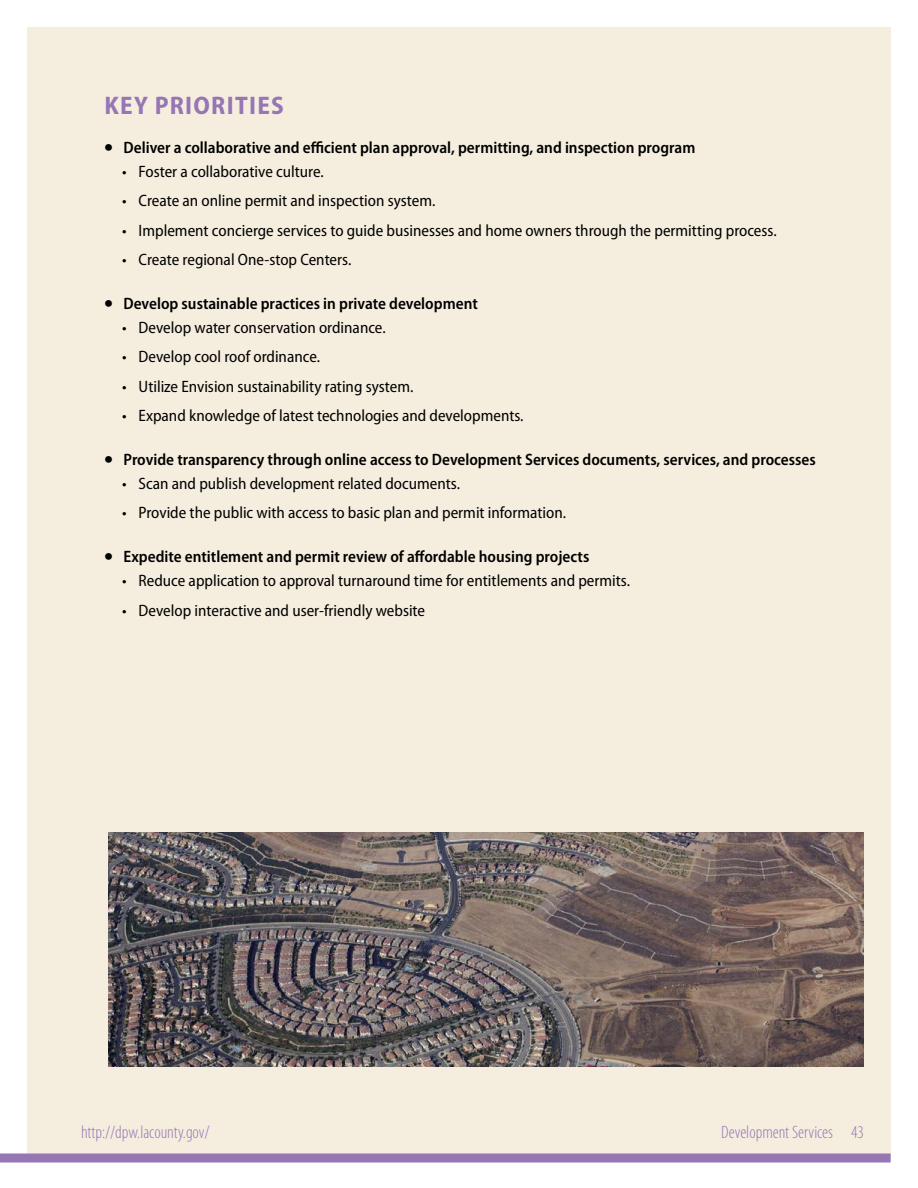
<style>
.page{position:relative;width:918px;height:1188px;background:#fff}
.page>*{position:absolute;margin:0;border:0;box-sizing:border-box;transform-origin:0 0}
.t1{font:700 semi-condensed 25.5px "Myriad Pro";letter-spacing:.05em;color:#9676b5}
.t2{font:300 condensed 18px "Myriad Pro";color:#9676b5}
.t3{font:semi-condensed 16.5px "Myriad Pro";color:#000}
.t4{font:600 semi-condensed 16.5px "Myriad Pro";color:#000}
.s1{font-weight:400;font-size:33px}
</style>
<div class="page">
<div style="left:27px;top:27px;width:864px;height:1134px;background:#f5eede"></div>
<div style="left:0;top:1154px;width:891px;height:8px;background:#9676b5"></div>
<img style="left:108px;top:833px;width:756px;height:233px">
<h1 class="t1" style="left:104px;top:91px;width:181px">KEY PRIORITIES</h1>
<p class="t4" style="left:104px;top:138px;width:593px"><span class="s1">•</span> Deliver a collaborative and efficient plan approval, permitting, and inspection program</p>
<p class="t3" style="left:122px;top:163px;width:203px">• Foster a collaborative culture.</p>
<p class="t3" style="left:122px;top:192px;width:315px">• Create an online permit and inspection system.</p>
<p class="t3" style="left:122px;top:221px;width:656px">• Implement concierge services to guide businesses and home owners through the permitting process.</p>
<p class="t3" style="left:122px;top:250px;width:231px">• Create regional One-stop Centers.</p>
<p class="t4" style="left:104px;top:294px;width:375px"><span class="s1">•</span> Develop sustainable practices in private development</p>
<p class="t3" style="left:122px;top:319px;width:265px">• Develop water conservation ordinance.</p>
<p class="t3" style="left:122px;top:348px;width:200px">• Develop cool roof ordinance.</p>
<p class="t3" style="left:122px;top:377px;width:293px">• Utilize Envision sustainability rating system.</p>
<p class="t3" style="left:122px;top:406px;width:403px">• Expand knowledge of latest technologies and developments.</p>
<p class="t4" style="left:104px;top:450px;width:713px"><span class="s1">•</span> Provide transparency through online access to Development Services documents, services, and processes</p>
<p class="t3" style="left:122px;top:475px;width:339px">• Scan and publish development related documents.</p>
<p class="t3" style="left:122px;top:504px;width:446px">• Provide the public with access to basic plan and permit information.</p>
<p class="t4" style="left:104px;top:548px;width:487px"><span class="s1">•</span> Expedite entitlement and permit review of affordable housing projects</p>
<p class="t3" style="left:122px;top:572px;width:509px">• Reduce application to approval turnaround time for entitlements and permits.</p>
<p class="t3" style="left:122px;top:601px;width:305px">• Develop interactive and user-friendly website</p>
<p class="t2" style="left:81px;top:1123px;width:130px">http://dpw.lacounty.gov/</p>
<p class="t2" style="left:721px;top:1123px;width:144px">Development Services 43</p>
</div>
